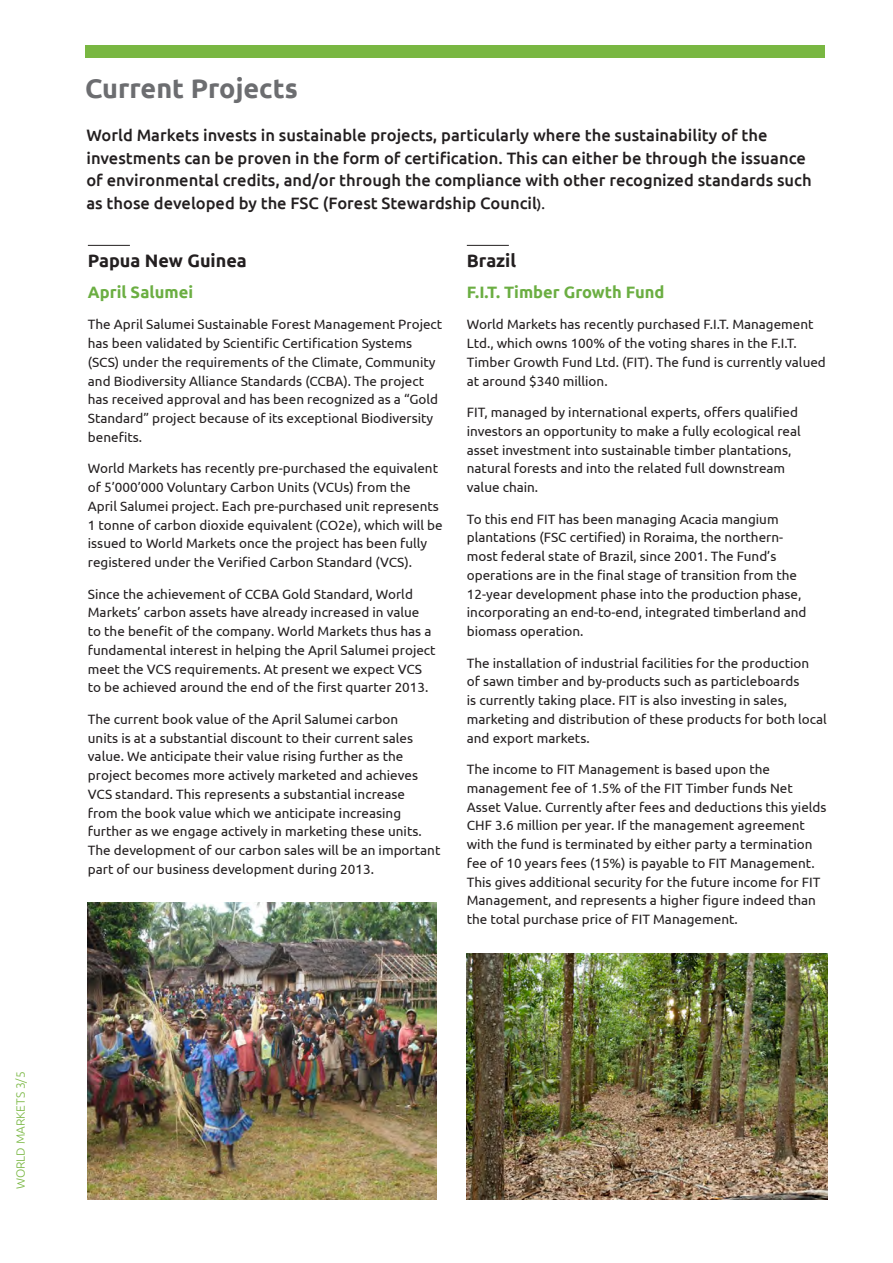
<style>
.page{position:relative;width:893px;height:1263px;background:#fff}
.page>*{position:absolute;margin:0;border:0;box-sizing:border-box;transform-origin:0 0}
._1_title{font:700 27px "Ubuntu";color:#6c6d70}
._2_country_title{font:700 18px "Ubuntu";color:#231f20}
.t1{font:500 16.5px/22.5px "Ubuntu";color:#231f20}
._3_last_level_title{font:700 16.5px "Ubuntu";color:#6bae42}
.t2{font:13.5px/18.8px "Ubuntu";color:#231f20}
.t3{font:300 12px "Ubuntu";color:#79b742}
.s1{font-size:13.5px}
</style>
<div class="page">
<div style="left:85px;top:45px;width:740px;height:12px;background:#79b742"></div>
<hr style="left:88px;top:245px;width:42px;height:1px;background:#231f20">
<hr style="left:467px;top:245px;width:42px;height:1px;background:#231f20">
<img style="left:88px;top:902px;width:349px;height:297px">
<img style="left:467px;top:954px;width:361px;height:245px">
<p class="t3" style="left:13px;top:1189px;width:119px;rotate:-90deg">WORLD MARKETS 3/5</p>
<p class="_1_title" style="left:85px;top:72px;width:214px">Current Projects</p>
<p class="t1" style="left:86px;top:123px;width:727px">World Markets invests in sustainable projects, particularly where the sustainability of the investments can be proven in the form of certification. This can either be through the issuance of environmental credits, and/or through the compliance with other recognized standards such as those developed by the FSC (Forest Stewardship Council<span class="s1">).</span></p>
<p class="_2_country_title" style="left:88px;top:250px;width:160px">Papua New Guinea</p>
<p class="_3_last_level_title" style="left:88px;top:282px;width:107px">April Salumei</p>
<p class="t2" style="left:88px;top:315px;width:356px">The April Salumei Sustainable Forest Management Project has been validated by Scientific Certification Systems (SCS) under the requirements of the Climate, Community and Biodiversity Alliance Standards (CCBA). The project has received approval and has been recognized as a “Gold Standard” project because of its exceptional Biodiversity benefits.</p>
<p class="t2" style="left:88px;top:459px;width:356px">World Markets has recently pre-purchased the equivalent of 5’000’000 Voluntary Carbon Units (VCUs) from the April Salumei project. Each pre-purchased unit represents 1 tonne of carbon dioxide equivalent (CO2e), which will be issued to World Markets once the project has been fully registered under the Verified Carbon Standard (VCS).</p>
<p class="t2" style="left:88px;top:584px;width:349px">Since the achievement of CCBA Gold Standard, World Markets’ carbon assets have already increased in value to the benefit of the company. World Markets thus has a fundamental interest in helping the April Salumei project meet the VCS requirements. At present we expect VCS to be achieved around the end of the first quarter 2013.</p>
<p class="t2" style="left:88px;top:709px;width:354px">The current book value of the April Salumei carbon<br>units is at a substantial discount to their current sales value. We anticipate their value rising further as the project becomes more actively marketed and achieves VCS standard. This represents a substantial increase<br>from the book value which we anticipate increasing further as we engage actively in marketing these units.<br>The development of our carbon sales will be an important part of our business development during 2013.</p>
<p class="_2_country_title" style="left:467px;top:250px;width:51px">Brazil</p>
<p class="_3_last_level_title" style="left:467px;top:282px;width:199px">F.I.T. Timber Growth Fund</p>
<p class="t2" style="left:467px;top:315px;width:361px">World Markets has recently purchased F.I.T. Management Ltd., which owns 100% of the voting shares in the F.I.T.<br>Timber Growth Fund Ltd. (FIT). The fund is currently valued at around $340 million.</p>
<p class="t2" style="left:467px;top:402px;width:335px">FIT, managed by international experts, offers qualified investors an opportunity to make a fully ecological real asset investment into sustainable timber plantations, natural forests and into the related full downstream value chain.</p>
<p class="t2" style="left:467px;top:509px;width:341px">To this end FIT has been managing Acacia mangium plantations (FSC certified) in Roraima, the northern&shy;most federal state of Brazil, since 2001. The Fund’s operations are in the final stage of transition from the 12-year development phase into the production phase, incorporating an end-to-end, integrated timberland and biomass operation.</p>
<p class="t2" style="left:467px;top:653px;width:361px">The installation of industrial facilities for the production<br>of sawn timber and by-products such as particleboards<br>is currently taking place. FIT is also investing in sales, marketing and distribution of these products for both local and export markets.</p>
<p class="t2" style="left:467px;top:759px;width:361px">The income to FIT Management is based upon the management fee of 1.5% of the FIT Timber funds Net Asset Value. Currently after fees and deductions this yields CHF 3.6 million per year. If the management agreement with the fund is terminated by either party a termination fee of 10 years fees (15%) is payable to FIT Management.<br>This gives additional security for the future income for FIT Management, and represents a higher figure indeed than the total purchase price of FIT Management.</p>
</div>
